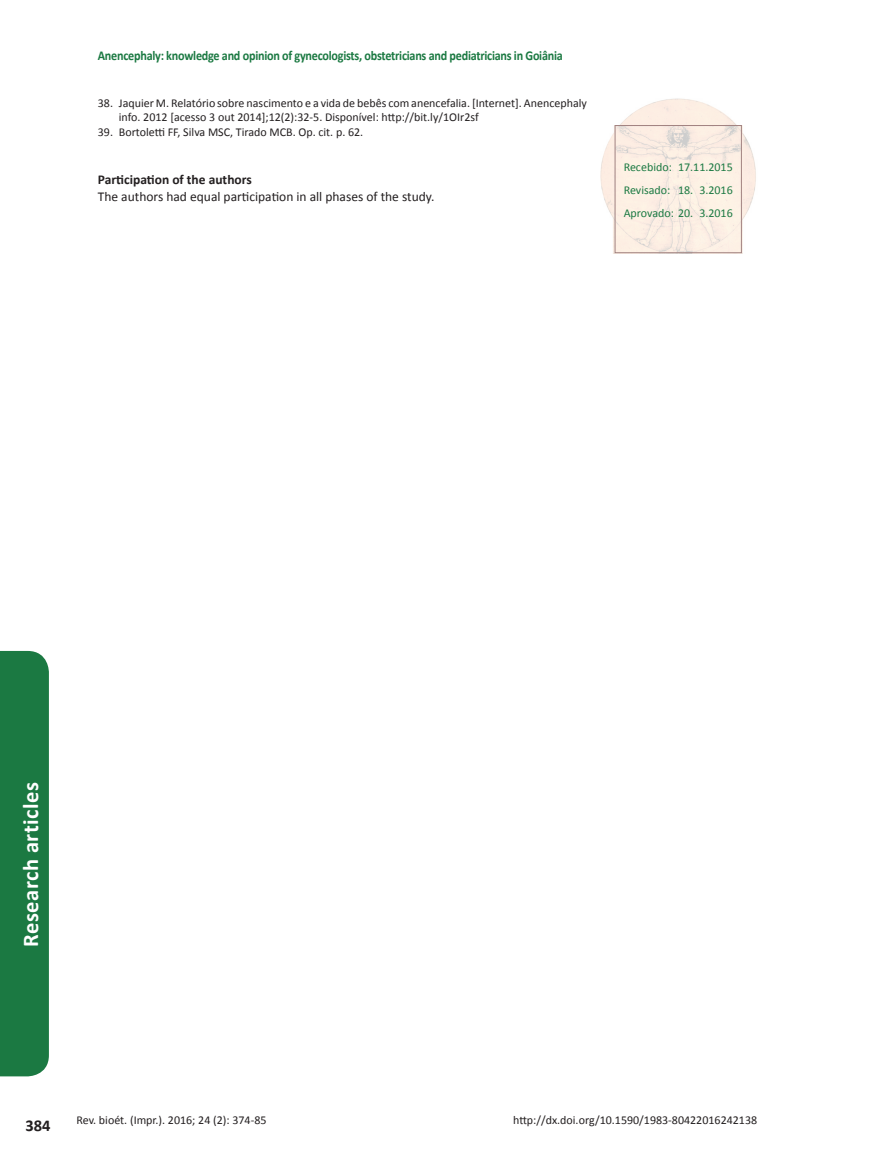
<style>
.page{position:relative;width:872px;height:1170px;background:#fff}
.page>*{position:absolute;margin:0;border:0;box-sizing:border-box;transform-origin:0 0}
.t1{font:700 22.5px "Calibri";letter-spacing:.02em;color:#fff}
.t2{font:700 16.5px "Calibri";color:#231f20}
.t3{font:700 13.5px "Calibri";letter-spacing:-.02em;color:#1b7942;scale:.9 1}
.Referencias{font:13.5px "Calibri";color:#231f20}
.Titulo_Correspondênc{font:700 13.5px "Calibri";color:#231f20}
.Referencias-2{font:12px/14.4px "Calibri";color:#231f20}
.t4{font:12px "Calibri";color:#1b7942}
</style>
<div class="page">
<img style="left:600px;top:98px;width:156px;height:155px">
<div style="left:615px;top:125px;width:126px;height:128px;border:1px solid #a38482"></div>
<div style="left:0;top:651px;width:49px;height:425px;background:#1b7942"></div>
<p class="t3" style="left:98px;top:47px;width:518px">Anencephaly: knowledge and opinion of gynecologists, obstetricians and pediatricians in Goiânia</p>
<p class="Referencias-2" style="left:119px;top:96px;width:469px;text-indent:-21px">38. Jaquier M. Relatório sobre nascimento e a vida de bebês com anencefalia. [Internet]. Anencephaly info. 2012 [acesso 3 out 2014];12(2):32-5. Disponível: http://bit.ly/1OIr2sf</p>
<p class="Referencias-2" style="left:98px;top:124px;width:267px">39. Bortoletti FF, Silva MSC, Tirado MCB. Op. cit. p. 62.</p>
<p class="Titulo_Correspondênc" style="left:98px;top:171px;width:155px">Participation of the authors</p>
<p class="Referencias" style="left:98px;top:187px;width:338px">The authors had equal participation in all phases of the study.</p>
<p class="t4" style="left:623px;top:159px;width:111px">Recebido: 17.11.2015</p>
<p class="t4" style="left:623px;top:182px;width:111px">Revisado: 18. 3.2016</p>
<p class="t4" style="left:623px;top:205px;width:111px">Aprovado: 20. 3.2016</p>
<h1 class="t1" style="left:16px;top:946px;width:166px;rotate:-90deg">Research articles</h1>
<h2 class="t2" style="left:26px;top:1115px;width:27px">384</h2>
<p class="Referencias-2" style="left:77px;top:1113px;width:191px">Rev. bioét. (Impr.). 2016; 24 (2): 374-85</p>
<p class="Referencias-2" style="left:513px;top:1113px;width:245px">http://dx.doi.org/10.1590/1983-80422016242138</p>
</div>
